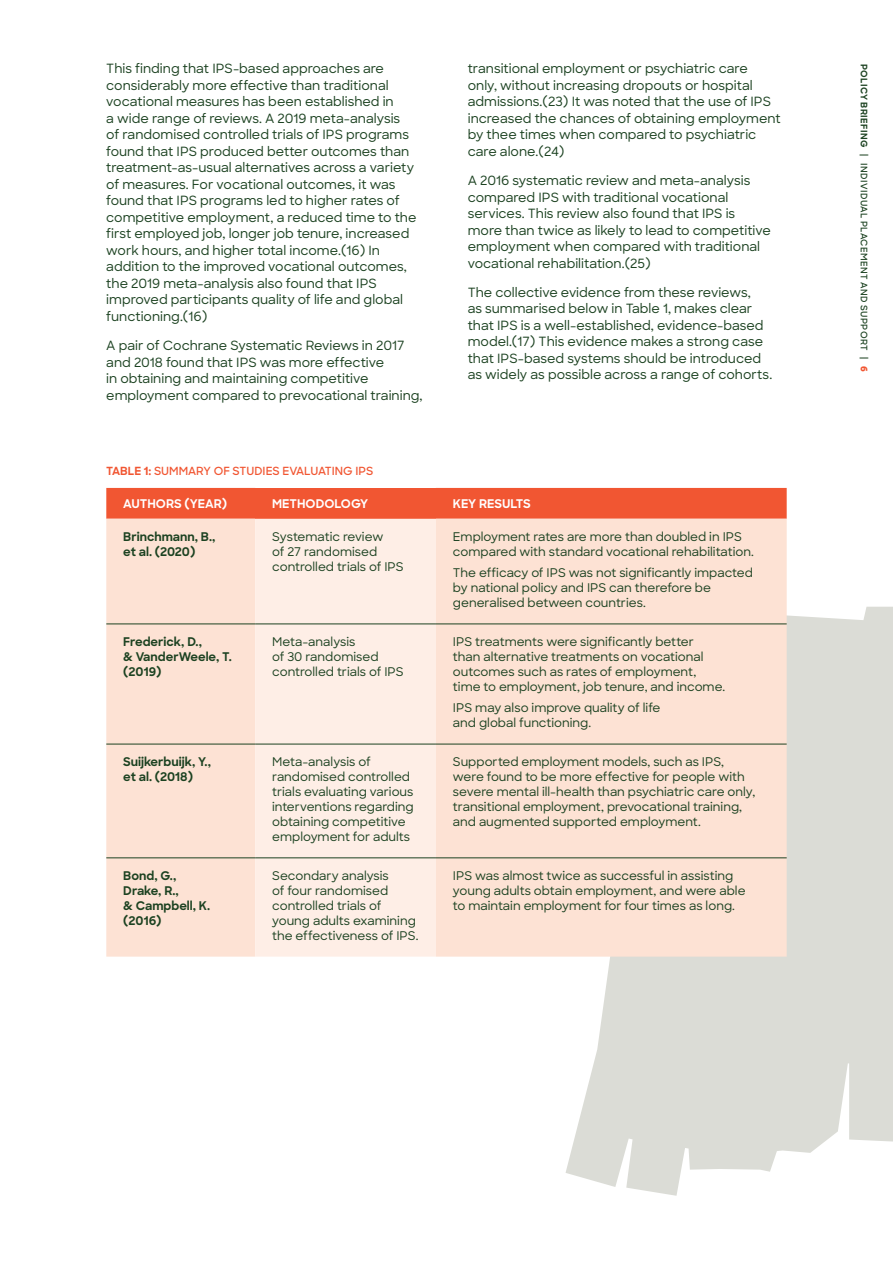
<style>
.page{position:relative;width:893px;height:1263px;background:#fff}
.page>*{position:absolute;margin:0;border:0;box-sizing:border-box;transform-origin:0 0}
.t1{font:500 12.75px/16.5px "Sharp Sans";color:#1c4221}
.t2{font:500 12px/15px "Sharp Sans";color:#1c4221}
.t3{font:700 12px/15px "Sharp Sans";color:#1c4221}
.t4{font:700 12px "Sharp Sans";color:#fff}
.t5{font:600 11.25px "Sharp Sans";color:#f15632}
.t6{font:600 9px "Sharp Sans";letter-spacing:.045em;color:#1c4221}
.s1{font-weight:700}
.s2{font-weight:800;color:#f15632}
</style>
<div class="page">
<svg style="left:566px;top:606px;width:327px;height:590px;background:#e0e1dc"></svg>
<div style="left:106px;top:488px;width:681px;height:31px;background:#f15632"></div>
<div style="left:255px;top:488px;width:181px;height:31px;background:#f15632"></div>
<div style="left:106px;top:519px;width:681px;height:438px;background:#fde2d4"></div>
<div style="left:255px;top:519px;width:181px;height:438px;background:#feeee6"></div>
<hr style="left:106px;top:624px;width:149px;height:1px;background:#1c4221">
<hr style="left:255px;top:624px;width:181px;height:1px;background:#1c4221">
<hr style="left:436px;top:624px;width:351px;height:1px;background:#1c4221">
<hr style="left:106px;top:744px;width:149px;height:1px;background:#1c4221">
<hr style="left:255px;top:744px;width:181px;height:1px;background:#1c4221">
<hr style="left:436px;top:744px;width:351px;height:1px;background:#1c4221">
<hr style="left:106px;top:857px;width:149px;height:1px;background:#1c4221">
<hr style="left:255px;top:857px;width:181px;height:1px;background:#1c4221">
<hr style="left:436px;top:857px;width:351px;height:1px;background:#1c4221">
<p class="t1" style="left:106px;top:60px;width:312px">This finding that IPS-based approaches are considerably more effective than traditional vocational measures has been established in<br>a wide range of reviews. A 2019 meta-analysis of randomised controlled trials of IPS programs found that IPS produced better outcomes than treatment-as-usual alternatives across a variety of measures. For vocational outcomes, it was found that IPS programs led to higher rates of competitive employment, a reduced time to the first employed job, longer job tenure, increased work hours, and higher total income.(16) In addition to the improved vocational outcomes, the 2019 meta-analysis also found that IPS improved participants quality of life and global functioning.(16)</p>
<p class="t1" style="left:106px;top:337px;width:318px">A pair of Cochrane Systematic Reviews in 2017 and 2018 found that IPS was more effective<br>in obtaining and maintaining competitive employment compared to prevocational training,</p>
<p class="t1" style="left:468px;top:60px;width:314px">transitional employment or psychiatric care<br>only, without increasing dropouts or hospital admissions.(23) It was noted that the use of IPS increased the chances of obtaining employment by thee times when compared to psychiatric care alone.(24)</p>
<p class="t1" style="left:468px;top:172px;width:305px">A 2016 systematic review and meta-analysis compared IPS with traditional vocational services. This review also found that IPS is more than twice as likely to lead to competitive employment when compared with traditional vocational rehabilitation.(25)</p>
<p class="t1" style="left:468px;top:283px;width:306px">The collective evidence from these reviews,<br>as summarised below in Table 1, makes clear that IPS is a well-established, evidence-based model.(17) This evidence makes a strong case that IPS-based systems should be introduced as widely as possible across a range of cohorts.</p>
<p class="t5" style="left:106px;top:463px;width:268px"><span class="s1">TABLE 1:</span> SUMMARY OF STUDIES EVALUATING IPS</p>
<p class="t4" style="left:123px;top:494px;width:105px">AUTHORS (YEAR)</p>
<p class="t4" style="left:272px;top:494px;width:97px">METHODOLOGY</p>
<p class="t4" style="left:453px;top:494px;width:79px">KEY RESULTS</p>
<p class="t3" style="left:123px;top:528px;width:94px">Brinchmann, B., et al. (2020)</p>
<p class="t2" style="left:272px;top:528px;width:133px">Systematic review<br>of 27 randomised controlled trials of IPS</p>
<p class="t2" style="left:453px;top:528px;width:302px">Employment rates are more than doubled in IPS compared with standard vocational rehabilitation.</p>
<p class="t2" style="left:453px;top:564px;width:301px">The efficacy of IPS was not significantly impacted by national policy and IPS can therefore be generalised between countries.</p>
<p class="t3" style="left:123px;top:633px;width:110px">Frederick, D.,<br>&amp; VanderWeele, T. (2019)</p>
<p class="t2" style="left:272px;top:633px;width:133px">Meta-analysis<br>of 30 randomised controlled trials of IPS</p>
<p class="t2" style="left:453px;top:633px;width:274px">IPS treatments were significantly better<br>than alternative treatments on vocational outcomes such as rates of employment, time to employment, job tenure, and income.</p>
<p class="t2" style="left:453px;top:700px;width:209px">IPS may also improve quality of life and global functioning.</p>
<p class="t3" style="left:123px;top:753px;width:89px">Suijkerbuijk, Y., et al. (2018)</p>
<p class="t2" style="left:272px;top:753px;width:143px">Meta-analysis of randomised controlled trials evaluating various interventions regarding obtaining competitive employment for adults</p>
<p class="t2" style="left:453px;top:753px;width:304px">Supported employment models, such as IPS, were found to be more effective for people with severe mental ill-health than psychiatric care only, transitional employment, prevocational training, and augmented supported employment.</p>
<p class="t3" style="left:123px;top:867px;width:89px">Bond, G.,<br>Drake, R.,<br>&amp; Campbell, K. (2016)</p>
<p class="t2" style="left:272px;top:867px;width:148px">Secondary analysis<br>of four randomised controlled trials of young adults examining the effectiveness of IPS.</p>
<p class="t2" style="left:453px;top:867px;width:294px">IPS was almost twice as successful in assisting young adults obtain employment, and were able to maintain employment for four times as long.</p>
<p class="t6" style="left:871px;top:64px;width:310px;rotate:90deg"><span class="s1">POLICY BRIEFING</span> | INDIVIDUAL PLACEMENT AND SUPPORT | <span class="s2">6</span></p>
</div>
